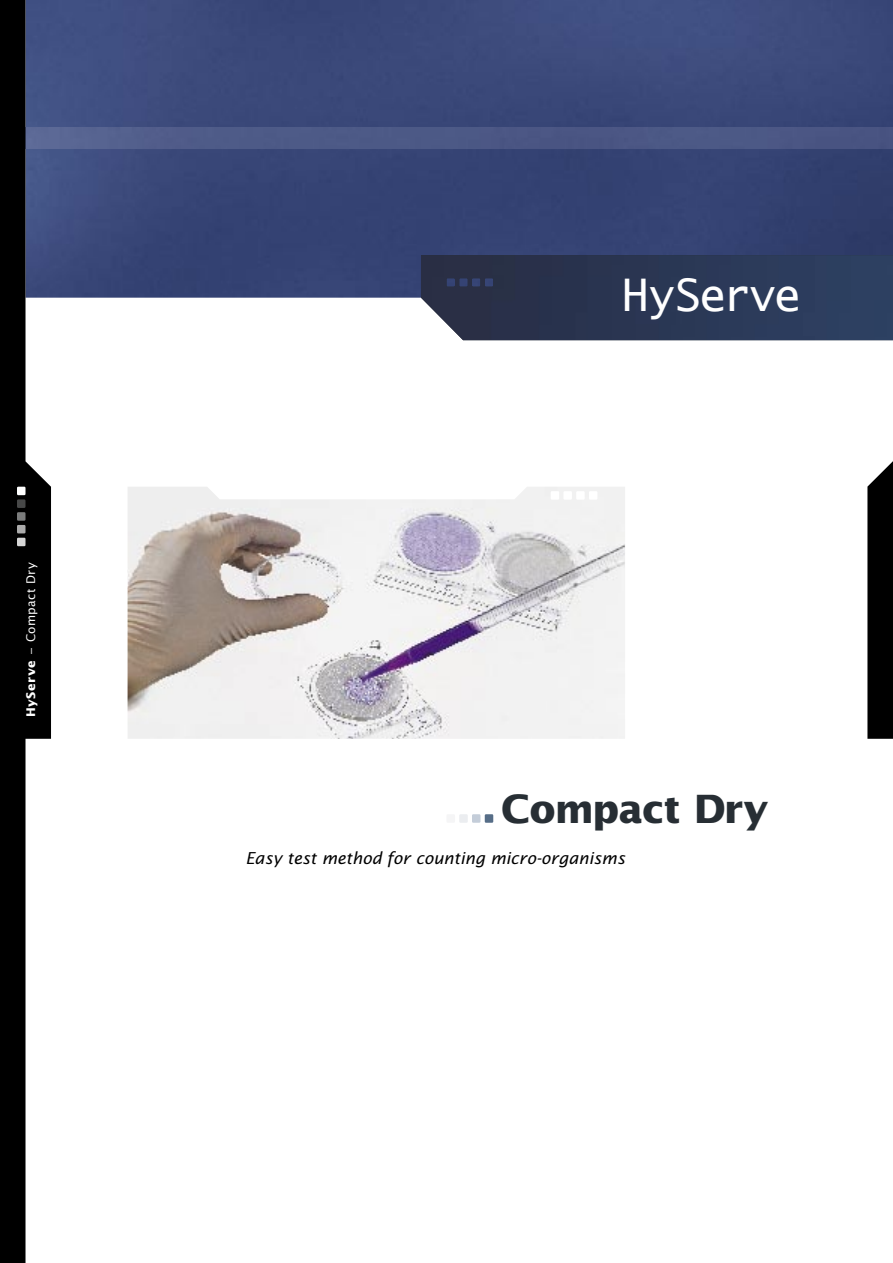
<style>
.page{position:relative;width:893px;height:1263px;background:#fff}
.page>*{position:absolute;margin:0;border:0;box-sizing:border-box;transform-origin:0 0}
.t1{font:45px "Lucida Sans Typewriter";letter-spacing:-.035em;color:#fff}
.t2{font:700 39px "Lucida Sans";letter-spacing:-.02em;color:#272e34}
.t3{font:italic 16.5px "Lucida Sans";color:#000}
.t4{font:12px "Lucida Sans";letter-spacing:.025em;color:#fff}
.s1{font-weight:700}
</style>
<div class="page">
<img style="left:51px;top:0;width:842px;height:298px">
<img style="left:51px;top:128px;width:842px;height:21px">
<img style="left:421px;top:255px;width:472px;height:85px">
<svg style="left:0;top:0;width:51px;height:1263px;fill:#000"></svg>
<div style="left:17px;top:487px;width:9px;height:8px;background:#fff"></div>
<div style="left:17px;top:499px;width:9px;height:9px;background:#474848"></div>
<div style="left:17px;top:512px;width:9px;height:9px;background:#7b7c7c"></div>
<div style="left:17px;top:525px;width:9px;height:8px;background:#ababab"></div>
<div style="left:17px;top:538px;width:9px;height:8px;background:#d6d6d6"></div>
<svg style="left:867px;top:461px;width:26px;height:278px;background:#101010"></svg>
<img style="left:128px;top:487px;width:497px;height:252px">
<div style="left:446px;top:814px;width:9px;height:9px;background:#f5f5f6"></div>
<div style="left:459px;top:814px;width:9px;height:9px;background:#ebedf0"></div>
<div style="left:472px;top:814px;width:8px;height:9px;background:#c4cdd9"></div>
<div style="left:485px;top:814px;width:8px;height:9px;background:#566d87"></div>
<div style="left:589px;top:491px;width:8px;height:9px;background:#fff"></div>
<div style="left:576px;top:491px;width:9px;height:9px;background:#fff"></div>
<div style="left:563px;top:491px;width:9px;height:9px;background:#fff"></div>
<div style="left:551px;top:491px;width:8px;height:9px;background:#fff"></div>
<p class="t4" style="left:23px;top:717px;width:157px;rotate:-90deg"><span class="s1">HyServe</span> – Compact Dry</p>
<h1 class="t1" style="left:622px;top:269px;width:180px">HyServe</h1>
<h2 class="t2" style="left:501px;top:785px;width:269px">Compact Dry</h2>
<p class="t3" style="left:246px;top:848px;width:381px">Easy test method for counting micro-organisms</p>
</div>
